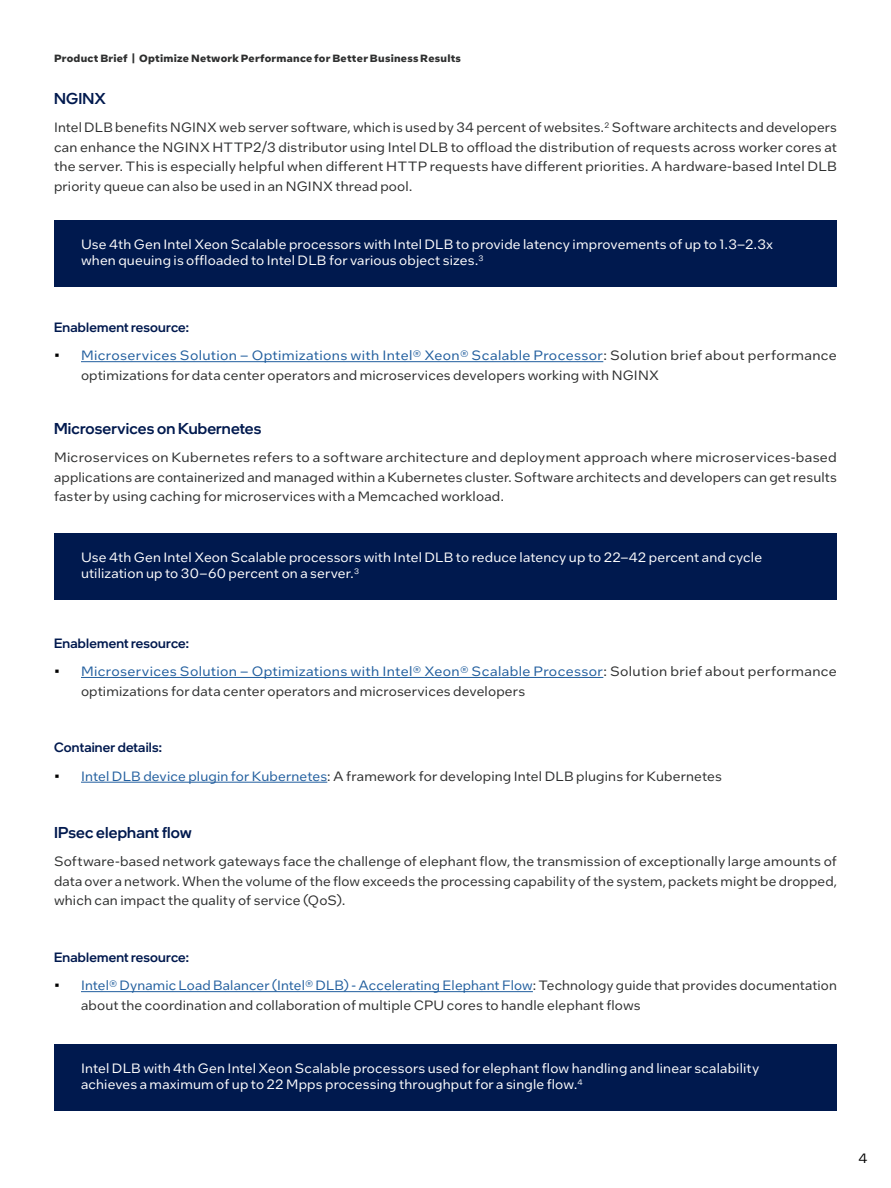
<style>
.page{position:relative;width:891px;height:1188px;background:#fff}
.page>*{position:absolute;margin:0;border:0;box-sizing:border-box;transform-origin:0 0}
.t1{font:500 15.75px "Intel One Display";letter-spacing:.005em;color:#00194e}
.t2{font:13.5px/19.5px "Intel One Text";letter-spacing:.015em;color:#2e2f2f;text-align:justify}
.t3{font:13.5px/16.5px "Intel One Text";letter-spacing:.01em;color:#fff}
.t4{font:500 13.5px "Intel One Display";letter-spacing:.015em;color:#00194e}
.t5{font:13.5px "Intel One Text";color:#000}
.t6{font:700 10.5px "Intel One Text";letter-spacing:.02em;color:#2e2f2f}
.s1{color:#000}
.s2{color:#215e9e}
</style>
<div class="page">
<hr style="left:81px;top:361px;width:522px;height:1px;background:#215e9e">
<hr style="left:81px;top:677px;width:522px;height:1px;background:#215e9e">
<hr style="left:81px;top:782px;width:246px;height:1px;background:#215e9e">
<hr style="left:81px;top:991px;width:452px;height:1px;background:#215e9e">
<div style="left:54px;top:221px;width:783px;height:66px;background:#00194e"></div>
<div style="left:54px;top:534px;width:783px;height:66px;background:#00194e"></div>
<div style="left:54px;top:1044px;width:783px;height:67px;background:#00194e"></div>
<p class="t6" style="left:54px;top:51px;width:409px">Product Brief | Optimize Network Performance for Better Business Results</p>
<p class="t1" style="left:54px;top:88px;width:54px">NGINX</p>
<p class="t2" style="left:54px;top:117px;width:785px">Intel DLB benefits NGINX web server software, which is used by 34 percent of websites.<sup>2</sup> Software architects and developers can enhance the NGINX HTTP2/3 distributor using Intel DLB to offload the distribution of requests across worker cores at the server. This is especially helpful when different HTTP requests have different priorities. A hardware-based Intel DLB priority queue can also be used in an NGINX thread pool.</p>
<p class="t3" style="left:81px;top:235px;width:694px">Use 4th Gen Intel Xeon Scalable processors with Intel DLB to provide latency improvements of up to 1.3–2.3x when queuing is offloaded to Intel DLB for various object sizes.<sup>3</sup></p>
<p class="t4" style="left:54px;top:319px;width:137px">Enablement resource:</p>
<p class="t2" style="left:81px;top:345px;width:757px;text-indent:-27px"><span class="s1">•</span> <span class="s2">Microservices Solution – Optimizations with Intel® Xeon® Scalable Processor</span>: Solution brief about performance optimizations for data center operators and microservices developers working with NGINX</p>
<p class="t1" style="left:54px;top:418px;width:209px">Microservices on Kubernetes</p>
<p class="t2" style="left:54px;top:447px;width:784px">Microservices on Kubernetes refers to a software architecture and deployment approach where microservices-based applications are containerized and managed within a Kubernetes cluster. Software architects and developers can get results faster by using caching for microservices with a Memcached workload.</p>
<p class="t3" style="left:81px;top:548px;width:683px">Use 4th Gen Intel Xeon Scalable processors with Intel DLB to reduce latency up to 22–42 percent and cycle utilization up to 30–60 percent on a server.<sup>3</sup></p>
<p class="t4" style="left:54px;top:634px;width:137px">Enablement resource:</p>
<p class="t2" style="left:81px;top:661px;width:757px;text-indent:-27px"><span class="s1">•</span> <span class="s2">Microservices Solution – Optimizations with Intel® Xeon® Scalable Processor</span>: Solution brief about performance optimizations for data center operators and microservices developers</p>
<p class="t4" style="left:54px;top:739px;width:109px">Container details:</p>
<p class="t2" style="left:54px;top:766px;width:669px"><span class="s1">•</span> <span class="s2">Intel DLB device plugin for Kubernetes</span>: A framework for developing Intel DLB plugins for Kubernetes</p>
<p class="t1" style="left:54px;top:822px;width:139px">IPsec elephant flow</p>
<p class="t2" style="left:54px;top:851px;width:784px">Software-based network gateways face the challenge of elephant flow, the transmission of exceptionally large amounts of data over a network. When the volume of the flow exceeds the processing capability of the system, packets might be dropped, which can impact the quality of service (QoS).</p>
<p class="t4" style="left:54px;top:949px;width:137px">Enablement resource:</p>
<p class="t2" style="left:81px;top:975px;width:758px;text-indent:-27px"><span class="s1">•</span> <span class="s2">Intel® Dynamic Load Balancer (Intel® DLB) - Accelerating Elephant Flow</span>: Technology guide that provides documentation about the coordination and collaboration of multiple CPU cores to handle elephant flows</p>
<p class="t3" style="left:81px;top:1059px;width:680px">Intel DLB with 4th Gen Intel Xeon Scalable processors used for elephant flow handling and linear scalability achieves a maximum of up to 22 Mpps processing throughput for a single flow.<sup>4</sup></p>
<p class="t5" style="left:858px;top:1150px;width:11px">4</p>
</div>
